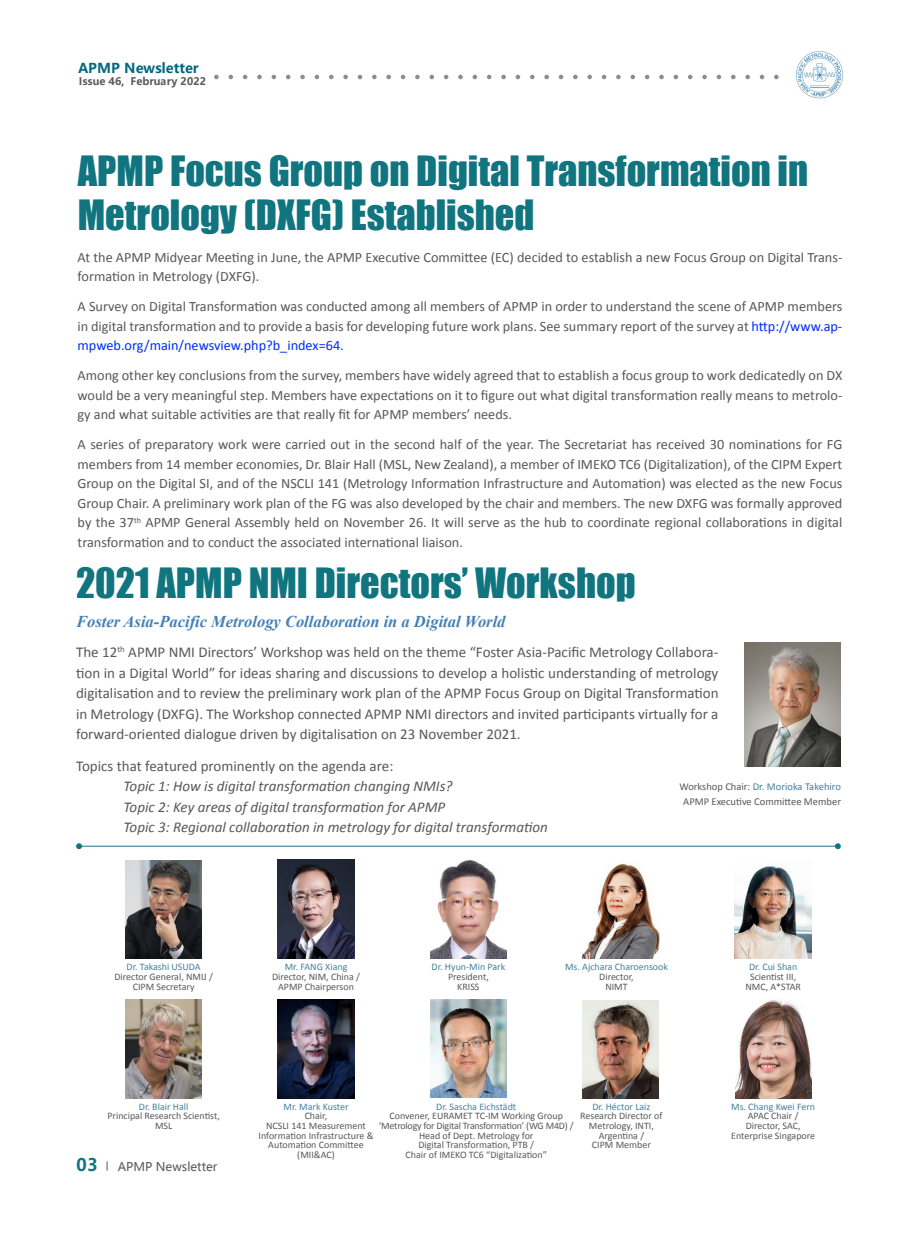
<style>
.page{position:relative;width:919px;height:1238px;background:#fff}
.page>*{position:absolute;margin:0;border:0;box-sizing:border-box;transform-origin:0 0}
.t1{font:38.4px/43.2px "Impact";color:#117580}
.t2{font:italic 700 16.5px "Times New Roman";color:#4480b5}
.t3{font:15px/20.4px "Calibri";color:#595757;text-align:justify}
.t4{font:italic 15px/20.4px "Calibri";color:#595757}
.t5{font:14.25px/19.5px "Calibri";color:#595757;text-align:justify}
.t6{font:700 13.65px "Microsoft Ya Hei";color:#006880}
.t7{font:12px "Microsoft Ya Hei";color:#595757}
.t8{font:10.5px/14.4px "Calibri";color:#595757;text-align:center}
.t9{font:700 10.35px "Microsoft Ya Hei";color:#595757}
.t10{font:9.9px/9.6px "Calibri";color:#595757;text-align:center}
.t11{font:9.9px "Calibri";color:#44809c}
.s1{color:#002bff}
.s2{color:#44809c}
.s3{font-weight:700;font-size:17.25px;color:#117580}
</style>
<div class="page">
<img style="left:796px;top:51px;width:47px;height:48px">
<svg style="left:214px;top:75px;width:5px;height:4px"></svg>
<svg style="left:228px;top:75px;width:5px;height:4px"></svg>
<svg style="left:243px;top:75px;width:4px;height:4px"></svg>
<svg style="left:257px;top:75px;width:5px;height:4px"></svg>
<svg style="left:271px;top:75px;width:5px;height:4px"></svg>
<svg style="left:286px;top:75px;width:4px;height:4px"></svg>
<svg style="left:300px;top:75px;width:5px;height:4px"></svg>
<svg style="left:314px;top:75px;width:5px;height:4px"></svg>
<svg style="left:329px;top:75px;width:4px;height:4px"></svg>
<svg style="left:343px;top:75px;width:5px;height:4px"></svg>
<svg style="left:358px;top:75px;width:4px;height:4px"></svg>
<svg style="left:372px;top:75px;width:4px;height:4px"></svg>
<svg style="left:386px;top:75px;width:5px;height:4px"></svg>
<svg style="left:401px;top:75px;width:4px;height:4px"></svg>
<svg style="left:415px;top:75px;width:4px;height:4px"></svg>
<svg style="left:429px;top:75px;width:5px;height:4px"></svg>
<svg style="left:444px;top:75px;width:4px;height:4px"></svg>
<svg style="left:458px;top:75px;width:4px;height:4px"></svg>
<svg style="left:472px;top:75px;width:5px;height:4px"></svg>
<svg style="left:487px;top:75px;width:4px;height:4px"></svg>
<svg style="left:501px;top:75px;width:5px;height:4px"></svg>
<svg style="left:515px;top:75px;width:5px;height:4px"></svg>
<svg style="left:530px;top:75px;width:4px;height:4px"></svg>
<svg style="left:544px;top:75px;width:5px;height:4px"></svg>
<svg style="left:558px;top:75px;width:5px;height:4px"></svg>
<svg style="left:573px;top:75px;width:4px;height:4px"></svg>
<svg style="left:587px;top:75px;width:5px;height:4px"></svg>
<svg style="left:601px;top:75px;width:5px;height:4px"></svg>
<svg style="left:616px;top:75px;width:4px;height:4px"></svg>
<svg style="left:630px;top:75px;width:5px;height:4px"></svg>
<svg style="left:645px;top:75px;width:4px;height:4px"></svg>
<svg style="left:659px;top:75px;width:4px;height:4px"></svg>
<svg style="left:673px;top:75px;width:5px;height:4px"></svg>
<svg style="left:688px;top:75px;width:4px;height:4px"></svg>
<svg style="left:702px;top:75px;width:4px;height:4px"></svg>
<svg style="left:716px;top:75px;width:5px;height:4px"></svg>
<svg style="left:731px;top:75px;width:4px;height:4px"></svg>
<svg style="left:745px;top:75px;width:4px;height:4px"></svg>
<svg style="left:759px;top:75px;width:5px;height:4px"></svg>
<svg style="left:774px;top:75px;width:4px;height:4px"></svg>
<img style="left:125px;top:860px;width:77px;height:98px">
<img style="left:278px;top:859px;width:76px;height:99px">
<img style="left:430px;top:860px;width:76px;height:98px">
<img style="left:582px;top:864px;width:77px;height:94px">
<img style="left:735px;top:865px;width:76px;height:93px">
<img style="left:125px;top:999px;width:77px;height:99px">
<img style="left:278px;top:999px;width:76px;height:99px">
<img style="left:582px;top:1000px;width:76px;height:98px">
<img style="left:430px;top:999px;width:76px;height:98px">
<img style="left:735px;top:1000px;width:76px;height:98px">
<img style="left:744px;top:642px;width:96px;height:124px">
<hr style="left:79px;top:845px;width:758px;height:1px;background:#117580">
<svg style="left:834px;top:843px;width:6px;height:6px"></svg>
<svg style="left:76px;top:843px;width:6px;height:6px"></svg>
<p class="t6" style="left:78px;top:59px;width:122px">APMP Newsletter</p>
<p class="t9" style="left:79px;top:74px;width:129px">Issue 46, February 2022</p>
<h1 class="t1" style="left:78px;top:149px;width:731px">APMP Focus Group on Digital Transformation in<br>Metrology (DXFG) Established</h1>
<p class="t5" style="left:78px;top:247px;width:766px">At the APMP Midyear Meeting in June, the APMP Executive Committee (EC) decided to establish a new Focus Group on Digital Trans&shy;formation in Metrology (DXFG).</p>
<p class="t5" style="left:78px;top:297px;width:766px">A Survey on Digital Transformation was conducted among all members of APMP in order to understand the scene of APMP members in digital transformation and to provide a basis for developing future work plans. See summary report of the survey at <span class="s1">http://www.ap&shy;mpweb.org/main/newsview.php?b_index=64.</span></p>
<p class="t5" style="left:78px;top:366px;width:766px">Among other key conclusions from the survey, members have widely agreed that to establish a focus group to work dedicatedly on DX would be a very meaningful step. Members have expectations on it to figure out what digital transformation really means to metrolo&shy;gy and what suitable activities are that really fit for APMP members’ needs.</p>
<p class="t5" style="left:78px;top:435px;width:766px">A series of preparatory work were carried out in the second half of the year. The Secretariat has received 30 nominations for FG members from 14 member economies, Dr. Blair Hall (MSL, New Zealand), a member of IMEKO TC6 (Digitalization), of the CIPM Expert Group on the Digital SI, and of the NSCLI 141 (Metrology Information Infrastructure and Automation) was elected as the new Focus Group Chair. A preliminary work plan of the FG was also developed by the chair and members. The new DXFG was formally approved by the 37<sup>th</sup> APMP General Assembly held on November 26. It will serve as the hub to coordinate regional collaborations in digital transformation and to conduct the associated international liaison.</p>
<h1 class="t1" style="left:76px;top:560px;width:561px">2021 APMP NMI Directors’ Workshop</h1>
<p class="t2" style="left:76px;top:609px;width:431px">Foster Asia-Pacific Metrology Collaboration in a Digital World</p>
<p class="t3" style="left:76px;top:642px;width:644px">The 12<sup>th</sup> APMP NMI Directors’ Workshop was held on the theme “Foster Asia-Pacific Metrology Collabora&shy;tion in a Digital World” for ideas sharing and discussions to develop a holistic understanding of metrology digitalisation and to review the preliminary work plan of the APMP Focus Group on Digital Transformation in Metrology (DXFG). The Workshop connected APMP NMI directors and invited participants virtually for a forward-oriented dialogue driven by digitalisation on 23 November 2021.</p>
<p class="t3" style="left:76px;top:755px;width:319px">Topics that featured prominently on the agenda are:</p>
<p class="t4" style="left:124px;top:775px;width:426px">Topic 1: How is digital transformation changing NMIs?<br>Topic 2: Key areas of digital transformation for APMP<br>Topic 3: Regional collaboration in metrology for digital transformation</p>
<p class="t8" style="left:679px;top:779px;width:163px">Workshop Chair: <span class="s2">Dr. Morioka Takehiro<br></span>APMP Executive Committee Member</p>
<p class="t11" style="left:126px;top:960px;width:76px">Dr. Takashi USUDA</p>
<p class="t10" style="left:114px;top:971px;width:100px">Director General, NMIJ /<br>CIPM Secretary</p>
<p class="t11" style="left:284px;top:960px;width:64px">Mr. FANG Xiang</p>
<p class="t10" style="left:272px;top:971px;width:89px">Director, NIM, China /<br>APMP Chairperson</p>
<p class="t11" style="left:431px;top:960px;width:75px">Dr. Hyun-Min Park</p>
<p class="t10" style="left:448px;top:971px;width:42px">President,<br>KRISS</p>
<p class="t11" style="left:565px;top:960px;width:104px">Ms. Ajchara Charoensook</p>
<p class="t10" style="left:599px;top:971px;width:36px">Director,<br>NIMT</p>
<p class="t11" style="left:139px;top:1100px;width:51px">Dr. Blair Hall</p>
<p class="t10" style="left:107px;top:1111px;width:114px">Principal Research Scientist,<br>MSL</p>
<p class="t7" style="left:77px;top:1157px;width:142px"><span class="s3">03</span> APMP Newsletter</p>
<p class="t11" style="left:592px;top:1100px;width:60px">Dr. Héctor Laiz</p>
<p class="t10" style="left:580px;top:1111px;width:84px">Research Director of<br>Metrology, INTI,<br>Argentina /<br>CIPM Member</p>
<p class="t11" style="left:283px;top:1100px;width:67px">Mr. Mark Kuster</p>
<p class="t10" style="left:258px;top:1111px;width:116px">Chair,<br>NCSLI 141 Measurement<br>Information Infrastructure &amp;<br>Automation Committee (MII&amp;AC)</p>
<p class="t11" style="left:436px;top:1100px;width:82px">Dr. Sascha Eichstädt</p>
<p class="t10" style="left:379px;top:1111px;width:196px">Convener, EURAMET TC-IM Working Group ‘Metrology for Digital Transformation’ (WG M4D) / Head of Dept. Metrology for<br>Digital Transformation, PTB /<br>Chair of IMEKO TC6 “Digitalization”</p>
<p class="t11" style="left:749px;top:960px;width:50px">Dr. Cui Shan</p>
<p class="t10" style="left:745px;top:971px;width:57px">Scientist III,<br>NMC, A*STAR</p>
<p class="t11" style="left:731px;top:1100px;width:86px">Ms. Chang Kwei Fern</p>
<p class="t10" style="left:731px;top:1111px;width:85px">APAC Chair /<br>Director, SAC,<br>Enterprise Singapore</p>
</div>
